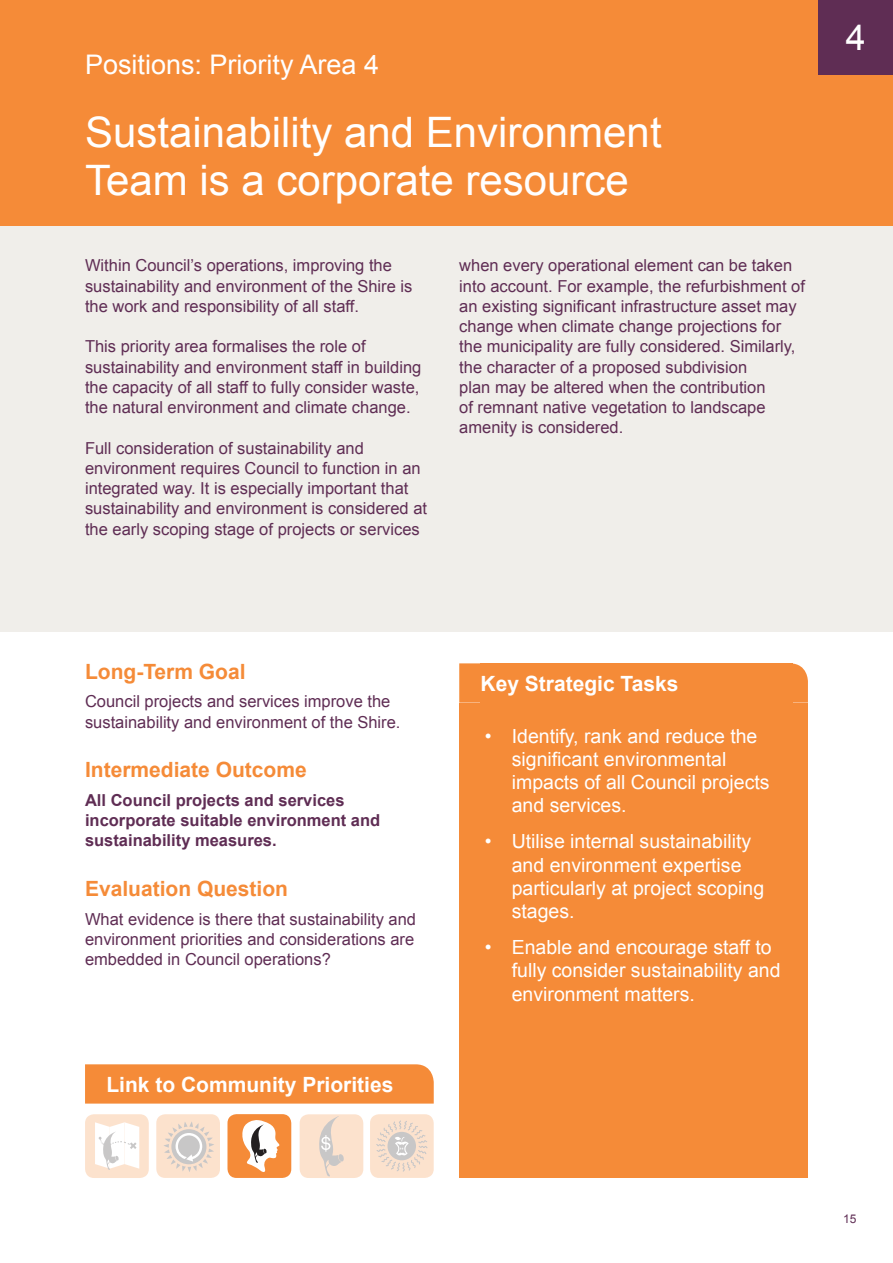
<style>
.page{position:relative;width:893px;height:1263px;background:#fff}
.page>*{position:absolute;margin:0;border:0;box-sizing:border-box;transform-origin:0 0}
.Heading{font:42px/48px "Arial";color:#fff}
.t1{font:36px "Arial";color:#fff}
.t2{font:27px "Arial";color:#fff}
.Heading_2{font:700 21px "Arial";color:#f58b38}
.Heading_2-2{font:700 21px "Arial";color:#fff}
.t3{font:19.5px/23.2px "Arial";color:#fff}
.Body{font:16.5px/20.2px "Arial";color:#5f2d54}
.Body-2{font:700 16.5px/20.2px "Arial";color:#5f2d54}
.t4{font:12px "Arial";color:#5f2d54}
</style>
<div class="page">
<div style="left:0;top:225px;width:893px;height:406px;background:#f0eeea"></div>
<div style="left:0;top:0;width:893px;height:225px;background:#f58b38"></div>
<div style="left:459px;top:703px;width:349px;height:475px;background:#f58b38"></div>
<svg style="left:459px;top:663px;width:349px;height:40px;background:#f59143"></svg>
<div style="left:481px;top:664px;width:312px;height:39px;background:#f58b38"></div>
<div style="left:819px;top:0;width:74px;height:74px;background:#5f2d54"></div>
<div style="left:85px;top:1064px;width:349px;height:39px;background:#f58b38"></div>
<div style="left:370px;top:1114px;width:64px;height:64px;background:#fce2cd;border-radius:9px"></div>
<svg style="left:376px;top:1120px;width:52px;height:52px"></svg>
<div style="left:156px;top:1114px;width:64px;height:64px;background:#fce2cd;border-radius:9px"></div>
<svg style="left:164px;top:1122px;width:50px;height:50px"></svg>
<div style="left:227px;top:1114px;width:64px;height:64px;background:#f58b38;border-radius:9px"></div>
<svg style="left:242px;top:1120px;width:38px;height:52px"></svg>
<div style="left:300px;top:1114px;width:63px;height:64px;background:#fce2cd;border-radius:9px"></div>
<svg style="left:319px;top:1116px;width:25px;height:60px"></svg>
<div style="left:85px;top:1114px;width:64px;height:64px;background:#fce2cd;border-radius:9px"></div>
<svg style="left:95px;top:1122px;width:44px;height:48px;background:#f7f3f0"></svg>
<p class="t2" style="left:85px;top:47px;width:296px">Positions: Priority Area 4</p>
<p class="Heading" style="left:85px;top:108px;width:578px">Sustainability and Environment<br>Team is a corporate resource</p>
<p class="Body" style="left:85px;top:256px;width:329px">Within Council’s operations, improving the sustainability and environment of the Shire is the work and responsibility of all staff.</p>
<p class="Body" style="left:85px;top:337px;width:338px">This priority area formalises the role of sustainability and environment staff in building the capacity of all staff to fully consider waste, the natural environment and climate change.</p>
<p class="Body" style="left:85px;top:438px;width:344px">Full consideration of sustainability and environment requires Council to function in an integrated way. It is especially important that sustainability and environment is considered at the early scoping stage of projects or services</p>
<p class="Body" style="left:459px;top:256px;width:347px">when every operational element can be taken into account. For example, the refurbishment of an existing significant infrastructure asset may change when climate change projections for the municipality are fully considered. Similarly, the character of a proposed subdivision<br>plan may be altered when the contribution<br>of remnant native vegetation to landscape amenity is considered.</p>
<p class="t1" style="left:846px;top:14px;width:22px">4</p>
<p class="Heading_2" style="left:85px;top:657px;width:162px">Long-Term Goal</p>
<p class="Body" style="left:85px;top:692px;width:317px">Council projects and services improve the sustainability and environment of the Shire.</p>
<p class="Heading_2" style="left:85px;top:756px;width:223px">Intermediate Outcome</p>
<p class="Body-2" style="left:85px;top:790px;width:297px">All Council projects and services incorporate suitable environment and sustainability measures.</p>
<p class="Heading_2" style="left:85px;top:874px;width:205px">Evaluation Question</p>
<p class="Body" style="left:85px;top:909px;width:333px;text-align:justify">What evidence is there that sustainability and environment priorities and considerations are embedded in Council operations?</p>
<p class="Heading_2-2" style="left:106px;top:1070px;width:289px">Link to Community Priorities</p>
<p class="Heading_2-2" style="left:481px;top:670px;width:200px">Key Strategic Tasks</p>
<p class="t3" style="left:512px;top:724px;width:259px;text-indent:-27px">• Identify, rank and reduce the significant environmental impacts of all Council projects and services.</p>
<p class="t3" style="left:512px;top:830px;width:254px;text-indent:-27px">• Utilise internal sustainability and environment expertise particularly at project scoping stages.</p>
<p class="t3" style="left:512px;top:936px;width:270px;text-indent:-27px">• Enable and encourage staff to fully consider sustainability and environment matters.</p>
<p class="t4" style="left:843px;top:1210px;width:15px">15</p>
</div>
